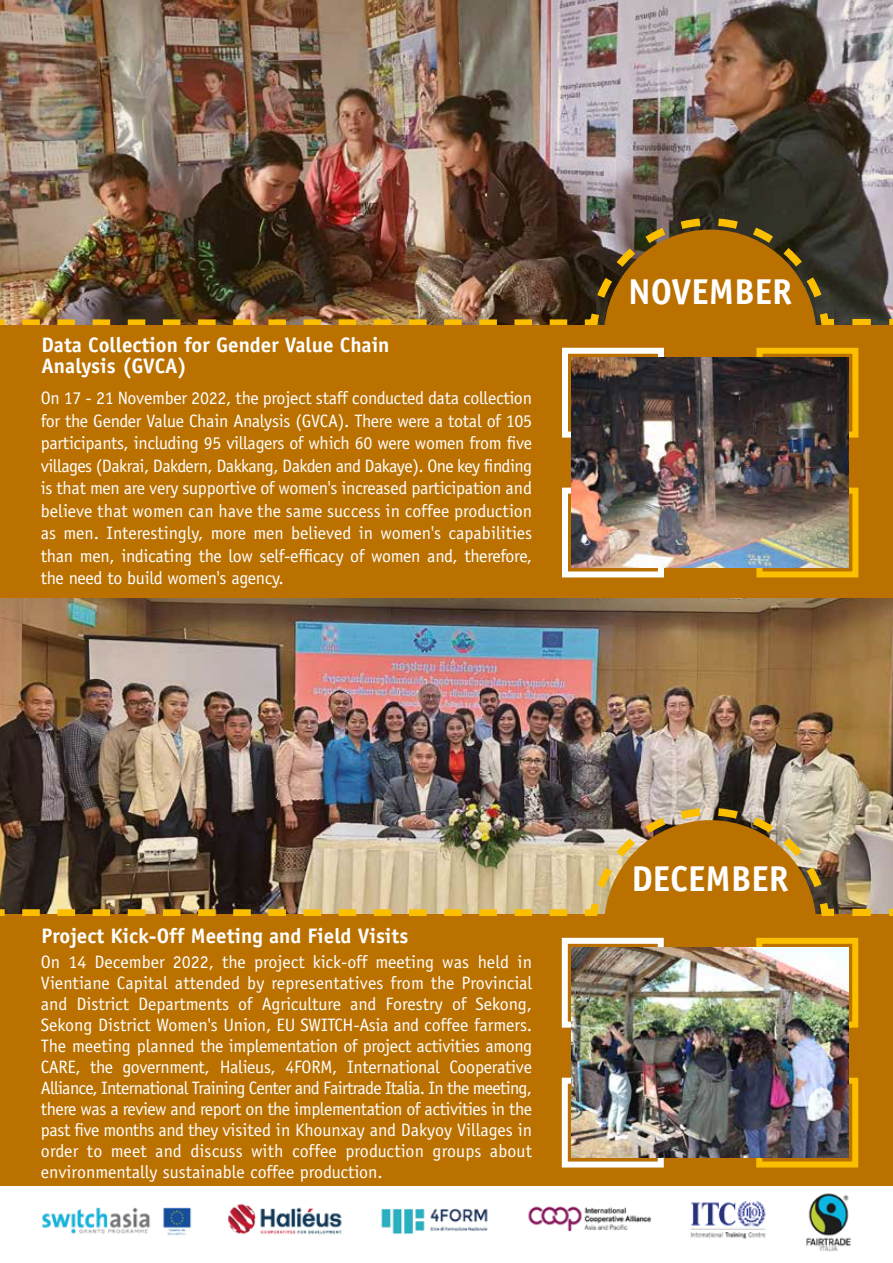
<style>
.page{position:relative;width:893px;height:1263px;background:#fff}
.page>*{position:absolute;margin:0;border:0;box-sizing:border-box;transform-origin:0 0}
.t1{font:700 36px "Officina Sans Std";color:#fff}
.t2{font:700 21px/21px "Officina Sans Std";color:#fff}
.t3{font:18px/21px "Officina Sans Std";letter-spacing:-.015em;color:#fff;text-align:justify}
</style>
<div class="page">
<img style="left:42px;top:1193px;width:809px;height:59px">
<img style="left:0;top:0;width:893px;height:326px">
<img style="left:0;top:595px;width:893px;height:321px">
<svg style="left:0;top:316px;width:12px;height:10px"></svg>
<img style="left:22px;top:214px;width:819px;height:112px">
<svg style="left:852px;top:315px;width:41px;height:11px"></svg>
<div style="left:0;top:326px;width:893px;height:269px;background:#ba7100"></div>
<div style="left:604px;top:230px;width:212px;height:212px;background:#ba7100;border-radius:50%"></div>
<div style="left:756px;top:488px;width:102px;height:89px;border:6px solid #fcbf00"></div>
<div style="left:562px;top:348px;width:102px;height:90px;border:6px solid #fff"></div>
<div style="left:756px;top:348px;width:102px;height:90px;border:6px solid #fcbf00"></div>
<div style="left:562px;top:488px;width:102px;height:89px;border:6px solid #fff"></div>
<svg style="left:0;top:905px;width:12px;height:11px"></svg>
<img style="left:22px;top:804px;width:819px;height:112px">
<svg style="left:852px;top:905px;width:41px;height:11px"></svg>
<div style="left:0;top:916px;width:893px;height:270px;background:#ba7100"></div>
<div style="left:604px;top:820px;width:212px;height:212px;background:#ba7100;border-radius:50%"></div>
<div style="left:756px;top:1078px;width:102px;height:89px;border:6px solid #fcbf00"></div>
<div style="left:562px;top:938px;width:102px;height:90px;border:6px solid #fff"></div>
<div style="left:756px;top:938px;width:102px;height:90px;border:6px solid #fcbf00"></div>
<div style="left:562px;top:1078px;width:102px;height:89px;border:6px solid #fff"></div>
<img style="left:572px;top:947px;width:276px;height:211px">
<img style="left:572px;top:357px;width:276px;height:211px">
<p class="t2" style="left:42px;top:334px;width:350px">Data Collection for Gender Value Chain<br>Analysis (GVCA)</p>
<p class="t3" style="left:41px;top:387px;width:493px;line-height:22.5px">On 17 - 21 November 2022, the project staff conducted data collection for the Gender Value Chain Analysis (GVCA). There were a total of 105 participants, including 95 villagers of which 60 were women from five villages (Dakrai, Dakdern, Dakkang, Dakden and Dakaye). One key finding is that men are very supportive of women's increased participation and believe that women can have the same success in coffee production as men. Interestingly, more men believed in women's capabilities than men, indicating the low self-efficacy of women and, therefore, the need to build women's agency.</p>
<h1 class="t1" style="left:628px;top:270px;width:166px">NOVEMBER</h1>
<p class="t2" style="left:42px;top:925px;width:368px">Project Kick-Off Meeting and Field Visits</p>
<p class="t3" style="left:41px;top:951px;width:493px">On 14 December 2022, the project kick-off meeting was held in Vientiane Capital attended by representatives from the Provincial and District Departments of Agriculture and Forestry of Sekong, Sekong District Women's Union, EU SWITCH-Asia and coffee farmers.<br>The meeting planned the implementation of project activities among CARE, the government, Halieus, 4FORM, International Cooperative Alliance, International Training Center and Fairtrade Italia. In the meeting, there was a review and report on the implementation of activities in the past five months and they visited in Khounxay and Dakyoy Villages in order to meet and discuss with coffee production groups about environmentally sustainable coffee production.</p>
<h1 class="t1" style="left:631px;top:857px;width:159px">DECEMBER</h1>
</div>
